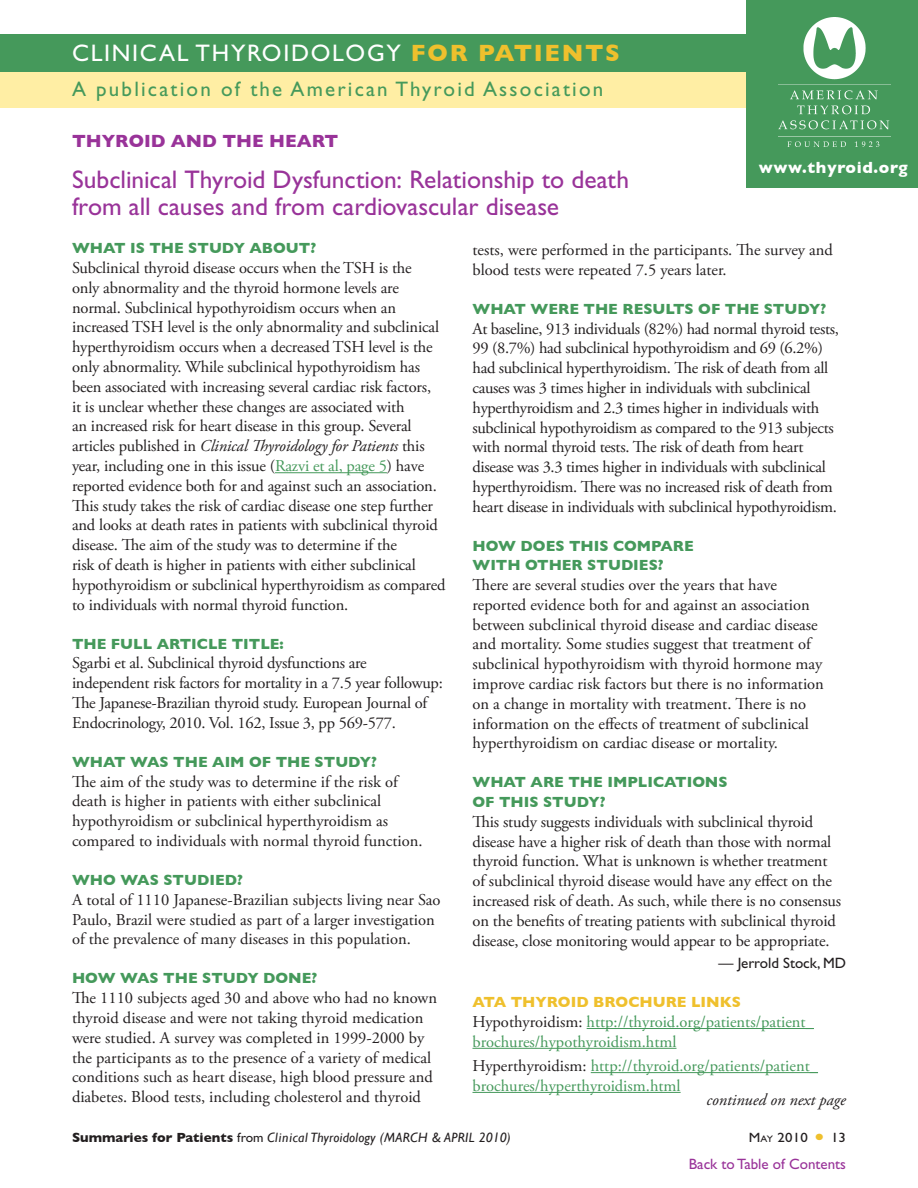
<style>
.page{position:relative;width:918px;height:1188px;background:#fff}
.page>*{position:absolute;margin:0;border:0;box-sizing:border-box;transform-origin:0 0}
.t1{font:25.5px/27px "Gill Sans Std";color:#939}
.t2{font:24px "Gill Sans Std";letter-spacing:.07em;color:#fff}
.t3{font:21px "Gill Sans Std";letter-spacing:.105em;color:#45995b}
.Topic_Header{font:700 18px "Gill Sans";color:#939}
.body_serif{font:16.5px/19.8px "Adobe Garamond Pro";letter-spacing:-.01em;color:#231f20}
.body_links{font:16.5px/19.8px "Adobe Garamond Pro";color:#45995b}
.body_continued_on{font:italic 16.5px "Adobe Garamond Pro";color:#231f20}
.t4{font:700 16.5px "Gill Sans";letter-spacing:.04em;color:#fff}
.question{font:700 15px/19.5px "Gill Sans";color:#45995b}
.question_links{font:700 15px "Gill Sans";color:#efc02d}
.t5{font:15px "Gill Sans Std";color:#939}
.body_editor_name{font:15px "Gill Sans Std";color:#231f20}
.t6{font:italic 13.5px "Gill Sans";letter-spacing:.02em;color:#231f20}
.t7{font:13.5px "Gill Sans Std";letter-spacing:.01em;color:#231f20;scale:1.1 1}
.s1{font-family:"Gill Sans";font-weight:700;color:#efc02d}
.s2{color:#231f20}
.s3{font-style:italic}
.s4{color:#45995b}
.s5{font-weight:700;font-style:normal}
.s6{font-family:"Gill Sans Std";font-style:normal}
.s7{font-size:9.45px}
</style>
<div class="page">
<hr style="left:587px;top:1028px;width:227px;height:1px;background:#45995b">
<hr style="left:472px;top:1048px;width:205px;height:1px;background:#45995b">
<hr style="left:591px;top:1072px;width:227px;height:1px;background:#45995b">
<hr style="left:472px;top:1092px;width:209px;height:1px;background:#45995b">
<div style="left:0;top:70px;width:918px;height:38px;background:#ffeea4"></div>
<div style="left:0;top:35px;width:918px;height:37px;background:#45995b"></div>
<div style="left:747px;top:0;width:171px;height:188px;background:#45995b"></div>
<img style="left:778px;top:18px;width:112px;height:129px">
<hr style="left:275px;top:472px;width:112px;height:1px;background:#45995b">
<p class="t2" style="left:72px;top:40px;width:550px">CLINICAL THYROIDOLOGY <span class="s1">FOR PATIENTS</span></p>
<p class="t3" style="left:72px;top:77px;width:533px">A publication of the American Thyroid Association</p>
<p class="Topic_Header" style="left:72px;top:131px;width:268px">THYROID AND THE HEART</p>
<p class="t1" style="left:72px;top:166px;width:559px">Subclinical Thyroid Dysfunction: Relationship to death from all causes and from cardiovascular disease</p>
<p class="body_serif" style="left:472px;top:240px;width:362px">tests, were performed in the participants. The survey and blood tests were repeated 7.5 years later.</p>
<p class="question" style="left:472px;top:299px;width:355px">WHAT WERE THE RESULTS OF THE STUDY?</p>
<p class="body_serif" style="left:472px;top:319px;width:368px">At baseline, 913 individuals (82%) had normal thyroid tests, 99 (8.7%) had subclinical hypothyroidism and 69 (6.2%) had subclinical hyperthyroidism. The risk of death from all causes was 3 times higher in individuals with subclinical hyperthyroidism and 2.3 times higher in individuals with subclinical hypothyroidism as compared to the 913 subjects with normal thyroid tests. The risk of death from heart disease was 3.3 times higher in individuals with subclinical hyperthyroidism. There was no increased risk of death from heart disease in individuals with subclinical hypothyroidism.</p>
<p class="question" style="left:472px;top:536px;width:223px">HOW DOES THIS COMPARE<br>WITH OTHER STUDIES?</p>
<p class="body_serif" style="left:472px;top:576px;width:353px">There are several studies over the years that have reported evidence both for and against an association between subclinical thyroid disease and cardiac disease and mortality. Some studies suggest that treatment of subclinical hypothyroidism with thyroid hormone may improve cardiac risk factors but there is no information on a change in mortality with treatment. There is no information on the effects of treatment of subclinical hyperthyroidism on cardiac disease or mortality.</p>
<p class="question" style="left:472px;top:773px;width:257px">WHAT ARE THE IMPLICATIONS<br>OF THIS STUDY?</p>
<p class="body_serif" style="left:472px;top:812px;width:370px">This study suggests individuals with subclinical thyroid disease have a higher risk of death than those with normal thyroid function. What is unknown is whether treatment of subclinical thyroid disease would have any effect on the increased risk of death. As such, while there is no consensus on the benefits of treating patients with subclinical thyroid disease, close monitoring would appear to be appropriate.</p>
<p class="body_editor_name" style="left:719px;top:954px;width:129px">— Jerrold Stock, MD</p>
<p class="question_links" style="left:472px;top:993px;width:270px">ATA THYROID BROCHURE LINKS</p>
<p class="body_links" style="left:472px;top:1012px;width:343px"><span class="s2">Hypothyroidism:</span> http://thyroid.org/patients/patient_ brochures/hypothyroidism.html</p>
<p class="body_links" style="left:472px;top:1056px;width:347px"><span class="s2">Hyperthyroidism:</span> http://thyroid.org/patients/patient_ brochures/hyperthyroidism.html</p>
<p class="t4" style="left:759px;top:158px;width:150px">www.thyroid.org</p>
<p class="question" style="left:72px;top:238px;width:246px">WHAT IS THE STUDY ABOUT?</p>
<p class="body_serif" style="left:72px;top:259px;width:375px">Subclinical thyroid disease occurs when the TSH is the<br>only abnormality and the thyroid hormone levels are normal. Subclinical hypothyroidism occurs when an increased TSH level is the only abnormality and subclinical hyperthyroidism occurs when a decreased TSH level is the only abnormality. While subclinical hypothyroidism has been associated with increasing several cardiac risk factors,<br>it is unclear whether these changes are associated with<br>an increased risk for heart disease in this group. Several articles published in <span class="s3">Clinical Thyroidology for Patients</span> this year, including one in this issue (<span class="s4">Razvi et al, page 5</span>) have reported evidence both for and against such an association.<br>This study takes the risk of cardiac disease one step further and looks at death rates in patients with subclinical thyroid disease. The aim of the study was to determine if the<br>risk of death is higher in patients with either subclinical hypothyroidism or subclinical hyperthyroidism as compared to individuals with normal thyroid function.</p>
<p class="question" style="left:72px;top:634px;width:213px">THE FULL ARTICLE TITLE:</p>
<p class="body_serif" style="left:72px;top:654px;width:372px">Sgarbi et al. Subclinical thyroid dysfunctions are independent risk factors for mortality in a 7.5 year followup:<br>The Japanese-Brazilian thyroid study. European Journal of Endocrinology, 2010. Vol. 162, Issue 3, pp 569-577.</p>
<p class="question" style="left:72px;top:752px;width:307px">WHAT WAS THE AIM OF THE STUDY?</p>
<p class="body_serif" style="left:72px;top:772px;width:350px">The aim of the study was to determine if the risk of death is higher in patients with either subclinical hypothyroidism or subclinical hyperthyroidism as compared to individuals with normal thyroid function.</p>
<p class="question" style="left:72px;top:870px;width:172px">WHO WAS STUDIED?</p>
<p class="body_serif" style="left:72px;top:890px;width:370px">A total of 1110 Japanese-Brazilian subjects living near Sao<br>Paulo, Brazil were studied as part of a larger investigation of the prevalence of many diseases in this population.</p>
<p class="question" style="left:72px;top:969px;width:247px">HOW WAS THE STUDY DONE?</p>
<p class="body_serif" style="left:72px;top:989px;width:367px">The 1110 subjects aged 30 and above who had no known thyroid disease and were not taking thyroid medication were studied. A survey was completed in 1999-2000 by the participants as to the presence of a variety of medical conditions such as heart disease, high blood pressure and diabetes. Blood tests, including cholesterol and thyroid</p>
<p class="body_continued_on" style="left:707px;top:1090px;width:141px">continued on next page</p>
<p class="t6" style="left:72px;top:1130px;width:440px"><span class="s5">Summaries for Patients</span> <span class="s6">from</span> Clinical Thyroidology (MARCH &amp; APRIL 2010)</p>
<p class="t7" style="left:749px;top:1130px;width:55px">M<span class="s7">ay</span> 2010</p>
<p class="t7" style="left:831px;top:1130px;width:15px">13</p>
<p class="t5" style="left:689px;top:1155px;width:159px">Back to Table of Contents</p>
</div>
